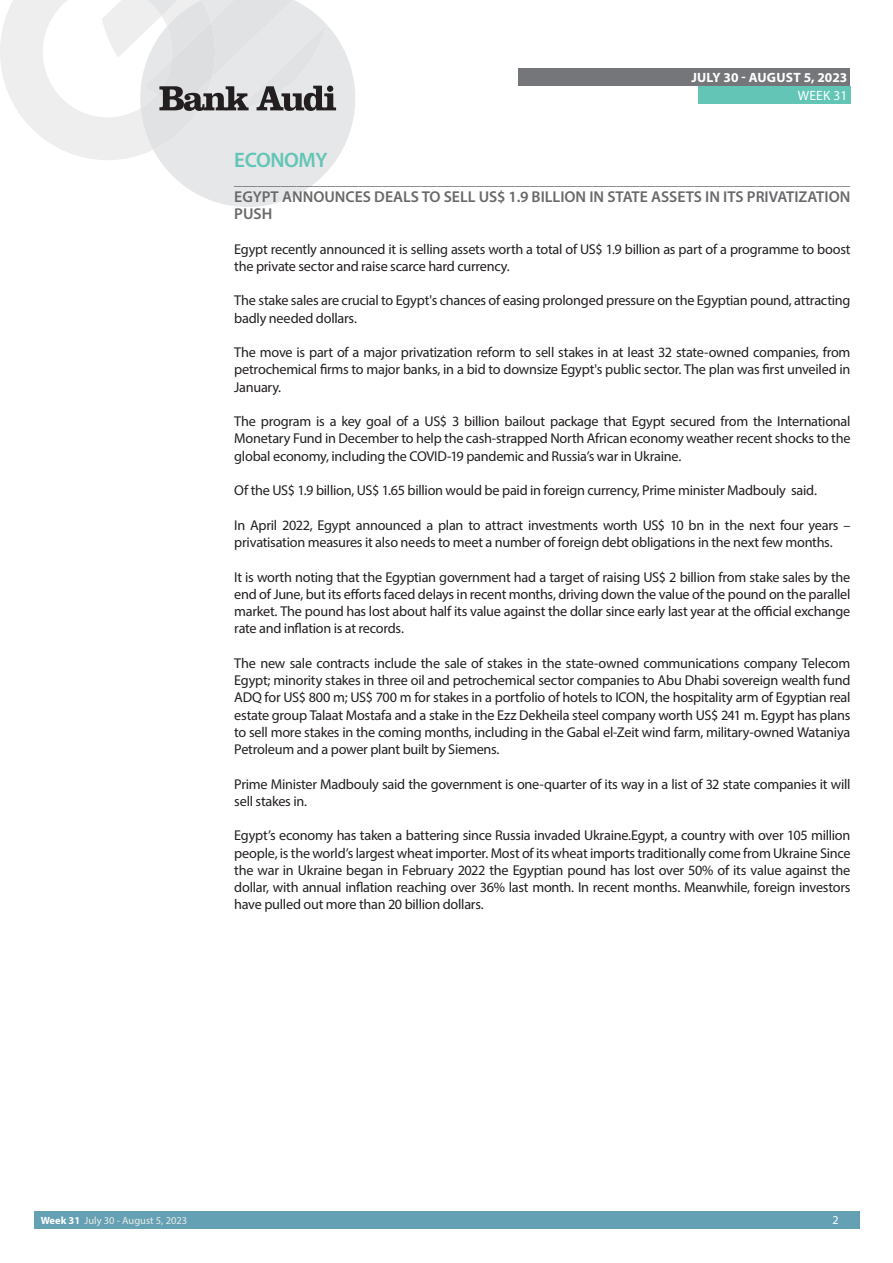
<style>
.page{position:relative;width:893px;height:1263px;background:#fff}
.page>*{position:absolute;margin:0;border:0;box-sizing:border-box;transform-origin:0 0}
.t1{font:600 21px "Myriad Pro";letter-spacing:-.02em;color:#62c5b6}
.t2{font:600 15.75px/17.2px "Myriad Pro";color:#69696c}
.t3{font:15.6px "Myriad Pro";color:#707276}
.t4{font:14.25px/17.2px "Myriad Pro";letter-spacing:-.02em;color:#231f20;text-align:justify}
.t5{font:700 13.5px "Myriad Pro";letter-spacing:.01em;color:#fff}
.t6{font:13.5px "Myriad Pro";letter-spacing:.02em;color:#fff}
.t7{font:12px "Myriad Pro";color:#fff}
.t8{font:10.5px "Myriad Pro";color:#ecece9}
.s1{font-weight:700;color:#fff}
</style>
<div class="page">
<div style="left:35px;top:1212px;width:825px;height:17px;background:#65a1b4"></div>
<div style="left:519px;top:68px;width:331px;height:17px;background:#757679"></div>
<div style="left:698px;top:86px;width:152px;height:17px;background:#62c5b6"></div>
<svg style="left:0;top:0;width:355px;height:207px"></svg>
<p class="t5" style="left:691px;top:68px;width:158px">JULY 30 - AUGUST 5, 2023</p>
<p class="t6" style="left:798px;top:87px;width:51px">WEEK 31</p>
<h1 class="t1" style="left:234px;top:147px;width:95px">ECONOMY</h1>
<p class="t3" style="left:234px;top:170px;width:617px">_______________________________________________________________________________</p>
<p class="t2" style="left:234px;top:188px;width:618px">EGYPT ANNOUNCES DEALS TO SELL US$ 1.9 BILLION IN STATE ASSETS IN ITS PRIVATIZATION<br>PUSH</p>
<p class="t4" style="left:234px;top:240px;width:618px">Egypt recently announced it is selling assets worth a total of US$ 1.9 billion as part of a programme to boost the private sector and raise scarce hard currency.</p>
<p class="t4" style="left:234px;top:292px;width:618px">The stake sales are crucial to Egypt's chances of easing prolonged pressure on the Egyptian pound, attracting badly needed dollars.</p>
<p class="t4" style="left:234px;top:344px;width:618px">The move is part of a major privatization reform to sell stakes in at least 32 state-owned companies, from petrochemical firms to major banks, in a bid to downsize Egypt's public sector. The plan was first unveiled in January.</p>
<p class="t4" style="left:234px;top:413px;width:618px">The program is a key goal of a US$ 3 billion bailout package that Egypt secured from the International Monetary Fund in December to help the cash-strapped North African economy weather recent shocks to the global economy, including the COVID-19 pandemic and Russia’s war in Ukraine.</p>
<p class="t4" style="left:234px;top:482px;width:584px">Of the US$ 1.9 billion, US$ 1.65 billion would be paid in foreign currency, Prime minister Madbouly said.</p>
<p class="t4" style="left:234px;top:516px;width:618px">In April 2022, Egypt announced a plan to attract investments worth US$ 10 bn in the next four years – privatisation measures it also needs to meet a number of foreign debt obligations in the next few months.</p>
<p class="t4" style="left:234px;top:568px;width:618px">It is worth noting that the Egyptian government had a target of raising US$ 2 billion from stake sales by the end of June, but its efforts faced delays in recent months, driving down the value of the pound on the parallel market. The pound has lost about half its value against the dollar since early last year at the official exchange rate and inflation is at records.</p>
<p class="t4" style="left:234px;top:654px;width:618px">The new sale contracts include the sale of stakes in the state-owned communications company Telecom Egypt; minority stakes in three oil and petrochemical sector companies to Abu Dhabi sovereign wealth fund ADQ for US$ 800 m; US$ 700 m for stakes in a portfolio of hotels to ICON, the hospitality arm of Egyptian real estate group Talaat Mostafa and a stake in the Ezz Dekheila steel company worth US$ 241 m. Egypt has plans to sell more stakes in the coming months, including in the Gabal el-Zeit wind farm, military-owned Wataniya Petroleum and a power plant built by Siemens.</p>
<p class="t4" style="left:234px;top:775px;width:618px">Prime Minister Madbouly said the government is one-quarter of its way in a list of 32 state companies it will sell stakes in.</p>
<p class="t4" style="left:234px;top:827px;width:618px">Egypt’s economy has taken a battering since Russia invaded Ukraine.Egypt, a country with over 105 million people, is the world’s largest wheat importer. Most of its wheat imports traditionally come from Ukraine Since the war in Ukraine began in February 2022 the Egyptian pound has lost over 50% of its value against the dollar, with annual inflation reaching over 36% last month. In recent months. Meanwhile, foreign investors have pulled out more than 20 billion dollars.</p>
<p class="t8" style="left:41px;top:1214px;width:148px"><span class="s1">Week 31</span> July 30 - August 5, 2023</p>
<p class="t7" style="left:832px;top:1213px;width:8px">2</p>
</div>
